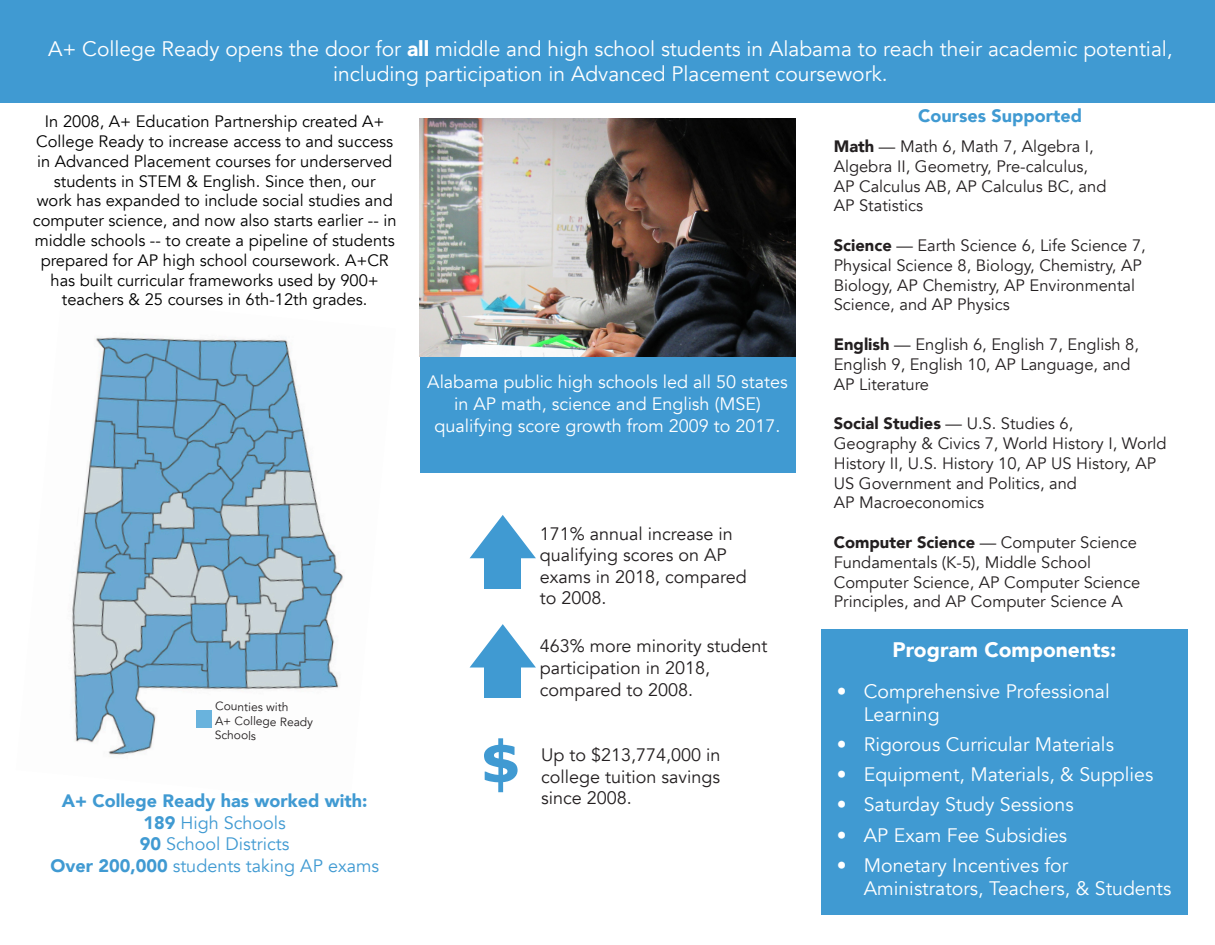
<style>
.page{position:relative;width:1215px;height:945px;background:#fff}
.page>*{position:absolute;margin:0;border:0;box-sizing:border-box;transform-origin:0 0}
.t1{font:700 57px "Verdana";color:#409ad2}
.t2{font:21px "Avenir";color:#fff}
.t3{font:900 21px "Avenir";color:#fff}
.t4{font:19.5px/23.4px "Avenir";color:#fff}
.t5{font:18px/21.6px "Avenir";color:#231f20}
.t6{font:18px/21.6px "Avenir";color:#fff;text-align:center}
.t7{font:18px "Avenir";color:#409ad2}
.t8{font:900 18px "Avenir";color:#409ad2}
.t9{font:16.5px/19.8px "Avenir";color:#231f20}
.t10{font:16.5px/19.8px "Avenir";color:#000;text-align:center}
.t11{font:12px/14.4px "Avenir";color:#231f20}
.s1{font-weight:900}
</style>
<div class="page">
<div style="left:0;top:0;width:1215px;height:102px;background:#409ad2"></div>
<div style="left:420px;top:354px;width:375px;height:118px;background:#409ad2"></div>
<img style="left:420px;top:119px;width:375px;height:238px">
<div style="left:485px;top:547px;width:36px;height:41px;background:#409ad2"></div>
<svg style="left:470px;top:515px;width:66px;height:43px"></svg>
<div style="left:485px;top:657px;width:36px;height:41px;background:#409ad2"></div>
<svg style="left:470px;top:624px;width:66px;height:44px"></svg>
<img style="left:71px;top:337px;width:272px;height:420px">
<div style="left:196px;top:710px;width:16px;height:17px;background:#69b3dd"></div>
<div style="left:821px;top:629px;width:367px;height:286px;background:#409ad2"></div>
<p class="t2" style="left:48px;top:36px;width:1126px">A+ College Ready opens the door for <span class="s1">all</span> middle and high school students in Alabama to reach their academic potential,</p>
<p class="t2" style="left:333px;top:61px;width:556px">including participation in Advanced Placement coursework.</p>
<p class="t10" style="left:33px;top:112px;width:365px">In 2008, A+ Education Partnership created A+ College Ready to increase access to and success in Advanced Placement courses for underserved students in STEM &amp; English. Since then, our<br>work has expanded to include social studies and computer science, and now also starts earlier -- in middle schools -- to create a pipeline of students prepared for AP high school coursework. A+CR has built curricular frameworks used by 900+ teachers &amp; 25 courses in 6th-12th grades.</p>
<p class="t6" style="left:427px;top:372px;width:362px">Alabama public high schools led all 50 states in AP math, science and English (MSE)</p>
<p class="t6" style="left:434px;top:415px;width:348px">qualifying score growth from 2009 to 2017.</p>
<p class="t11" style="left:215px;top:699px;width:75px;rotate:1deg">Counties with</p>
<p class="t11" style="left:215px;top:714px;width:100px;rotate:1deg">A+ College Ready<br>Schools</p>
<p class="t8" style="left:62px;top:785px;width:307px">A+ College Ready has worked with:</p>
<p class="t7" style="left:144px;top:812px;width:144px"><span class="s1">189</span> High Schools</p>
<p class="t7" style="left:140px;top:833px;width:151px"><span class="s1">90</span> School Districts</p>
<p class="t7" style="left:50px;top:855px;width:330px"><span class="s1">Over 200,000</span> students taking AP exams</p>
<p class="t1" style="left:480px;top:724px;width:42px">$</p>
<p class="t5" style="left:540px;top:523px;width:195px">171% annual increase in</p>
<p class="t5" style="left:540px;top:544px;width:189px">qualifying scores on AP</p>
<p class="t5" style="left:540px;top:566px;width:209px">exams in 2018, compared</p>
<p class="t5" style="left:540px;top:588px;width:68px">to 2008.</p>
<p class="t5" style="left:540px;top:636px;width:229px">463% more minority student participation in 2018,</p>
<p class="t5" style="left:540px;top:679px;width:155px">compared to 2008.</p>
<p class="t5" style="left:541px;top:744px;width:181px">Up to $213,774,000 in</p>
<p class="t5" style="left:541px;top:766px;width:180px">college tuition savings</p>
<p class="t5" style="left:541px;top:788px;width:92px">since 2008.</p>
<p class="t8" style="left:918px;top:101px;width:165px">Courses Supported</p>
<p class="t9" style="left:834px;top:137px;width:262px"><span class="s1">Math</span> — Math 6, Math 7, Algebra I,</p>
<p class="t9" style="left:834px;top:157px;width:256px">Algebra II, Geometry, Pre-calculus,</p>
<p class="t9" style="left:834px;top:176px;width:274px">AP Calculus AB, AP Calculus BC, and</p>
<p class="t9" style="left:834px;top:196px;width:91px">AP Statistics</p>
<p class="t9" style="left:834px;top:236px;width:314px"><span class="s1">Science</span> — Earth Science 6, Life Science 7, Physical Science 8, Biology, Chemistry, AP Biology, AP Chemistry, AP Environmental Science, and AP Physics</p>
<p class="t9" style="left:834px;top:335px;width:307px"><span class="s1">English</span> — English 6, English 7, English 8,<br>English 9, English 10, AP Language, and</p>
<p class="t9" style="left:834px;top:374px;width:97px">AP Literature</p>
<p class="t9" style="left:834px;top:414px;width:241px"><span class="s1">Social Studies</span> — U.S. Studies 6,</p>
<p class="t9" style="left:834px;top:434px;width:334px">Geography &amp; Civics 7, World History I, World<br>History II, U.S. History 10, AP US History, AP<br>US Government and Politics, and</p>
<p class="t9" style="left:834px;top:493px;width:152px">AP Macroeconomics</p>
<p class="t9" style="left:834px;top:533px;width:305px"><span class="s1">Computer Science</span> — Computer Science<br>Fundamentals (K-5), Middle School</p>
<p class="t9" style="left:834px;top:572px;width:308px">Computer Science, AP Computer Science<br>Principles, and AP Computer Science A</p>
<p class="t3" style="left:893px;top:632px;width:225px">Program Components:</p>
<p class="t4" style="left:864px;top:679px;width:247px;text-indent:-27px">• Comprehensive Professional<br>Learning</p>
<p class="t4" style="left:837px;top:733px;width:279px">• Rigorous Curricular Materials</p>
<p class="t4" style="left:837px;top:763px;width:318px">• Equipment, Materials, &amp; Supplies</p>
<p class="t4" style="left:837px;top:793px;width:238px">• Saturday Study Sessions</p>
<p class="t4" style="left:837px;top:823px;width:232px">• AP Exam Fee Subsidies</p>
<p class="t4" style="left:864px;top:854px;width:309px;text-indent:-27px">• Monetary Incentives for<br>Aministrators, Teachers, &amp; Students</p>
</div>
